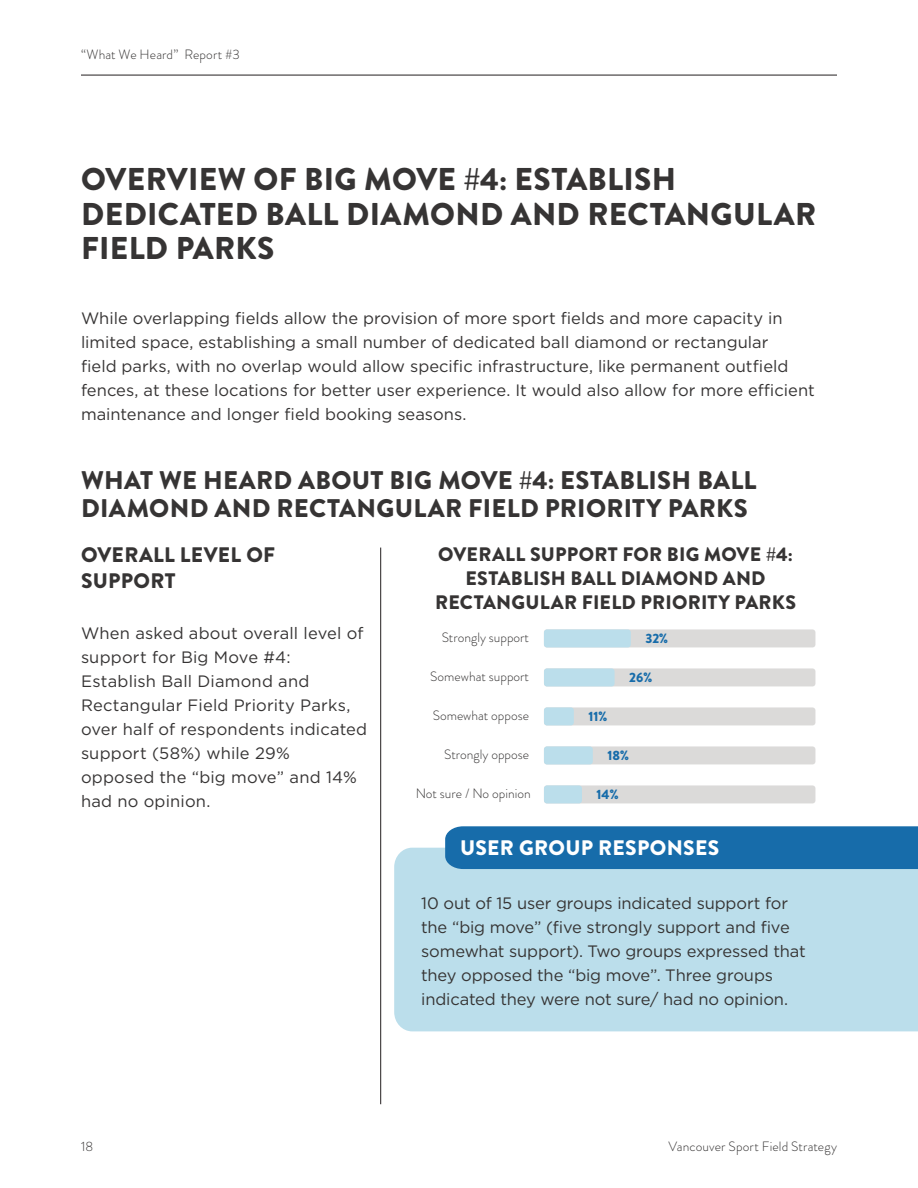
<style>
.page{position:relative;width:918px;height:1188px;background:#fff}
.page>*{position:absolute;margin:0;border:0;box-sizing:border-box;transform-origin:0 0}
.Heading_3{font:900 31.5px/34.5px "Brandon Grotesque";letter-spacing:.01em;color:#363434}
.Heading_4{font:900 25.5px/28.5px "Brandon Grotesque";letter-spacing:.01em;color:#363434}
.Heading_5{font:900 21px/25.5px "Brandon Grotesque";letter-spacing:.015em;color:#363434}
.Call_Out_Box_Heading{font:900 21px "Brandon Grotesque";letter-spacing:.015em;color:#fff}
.Graph_Heading{font:900 19.5px/24px "Brandon Grotesque";letter-spacing:.015em;color:#363434;text-align:center}
.Body_Copy{font:16.5px/24px "Gotham";letter-spacing:.005em;color:#363434}
.Call_Out_Box_Text{font:16.5px/24px "Gotham";letter-spacing:-.01em;color:#363434}
.t1{font:300 13.5px "Brandon Grotesque";color:#363434}
.t2{font:900 13.5px "Brandon Grotesque";color:#176caa}
</style>
<div class="page">
<hr style="left:81px;top:75px;width:756px;height:1px;background:#231f20">
<hr style="left:380px;top:548px;width:1px;height:556px;background:#231f20">
<div style="left:394px;top:848px;width:524px;height:183px;background:#bbdeeb"></div>
<div style="left:445px;top:826px;width:473px;height:43px;background:#176caa"></div>
<div style="left:544px;top:707px;width:271px;height:18px;background:#dbdad9;border-radius:3px"></div>
<div style="left:544px;top:629px;width:271px;height:18px;background:#dbdad9;border-radius:3px"></div>
<div style="left:544px;top:668px;width:271px;height:18px;background:#dbdad9;border-radius:3px"></div>
<div style="left:544px;top:746px;width:271px;height:18px;background:#dbdad9;border-radius:3px"></div>
<div style="left:544px;top:785px;width:271px;height:18px;background:#dbdad9;border-radius:3px"></div>
<div style="left:544px;top:668px;width:71px;height:18px;background:#bbdeeb;border-radius:3px"></div>
<div style="left:544px;top:746px;width:49px;height:18px;background:#bbdeeb;border-radius:3px"></div>
<div style="left:544px;top:785px;width:38px;height:18px;background:#bbdeeb;border-radius:3px"></div>
<div style="left:544px;top:629px;width:87px;height:18px;background:#bbdeeb;border-radius:3px"></div>
<div style="left:544px;top:707px;width:30px;height:18px;background:#bbdeeb;border-radius:3px"></div>
<p class="t1" style="left:81px;top:46px;width:160px">“What We Heard” Report #3</p>
<p class="Heading_3" style="left:81px;top:162px;width:736px">OVERVIEW OF BIG MOVE #4: ESTABLISH<br>DEDICATED BALL DIAMOND AND RECTANGULAR<br>FIELD PARKS</p>
<p class="Body_Copy" style="left:81px;top:305px;width:735px">While overlapping fields allow the provision of more sport fields and more capacity in limited space, establishing a small number of dedicated ball diamond or rectangular<br>field parks, with no overlap would allow specific infrastructure, like permanent outfield fences, at these locations for better user experience. It would also allow for more efficient maintenance and longer field booking seasons.</p>
<p class="Heading_4" style="left:81px;top:466px;width:677px">WHAT WE HEARD ABOUT BIG MOVE #4: ESTABLISH BALL<br>DIAMOND AND RECTANGULAR FIELD PRIORITY PARKS</p>
<p class="Heading_5" style="left:81px;top:543px;width:195px">OVERALL LEVEL OF<br>SUPPORT</p>
<p class="Body_Copy" style="left:81px;top:621px;width:288px">When asked about overall level of support for Big Move #4:<br>Establish Ball Diamond and<br>Rectangular Field Priority Parks, over half of respondents indicated support (58%) while 29% opposed the “big move” and 14% had no opinion.</p>
<p class="Graph_Heading" style="left:435px;top:543px;width:362px">OVERALL SUPPORT FOR BIG MOVE #4:<br>ESTABLISH BALL DIAMOND AND<br>RECTANGULAR FIELD PRIORITY PARKS</p>
<p class="t1" style="left:442px;top:629px;width:89px">Strongly support</p>
<p class="t2" style="left:645px;top:629px;width:24px">32%</p>
<p class="t1" style="left:430px;top:667px;width:100px">Somewhat support</p>
<p class="t2" style="left:629px;top:668px;width:25px">26%</p>
<p class="t1" style="left:433px;top:706px;width:98px">Somewhat oppose</p>
<p class="t2" style="left:588px;top:707px;width:20px">11%</p>
<p class="t1" style="left:444px;top:745px;width:86px">Strongly oppose</p>
<p class="t2" style="left:608px;top:746px;width:23px">18%</p>
<p class="t1" style="left:416px;top:785px;width:117px">Not sure / No opinion</p>
<p class="t2" style="left:597px;top:785px;width:24px">14%</p>
<p class="Call_Out_Box_Heading" style="left:460px;top:833px;width:261px">USER GROUP RESPONSES</p>
<p class="Call_Out_Box_Text" style="left:421px;top:891px;width:386px">10 out of 15 user groups indicated support for the “big move” (five strongly support and five somewhat support). Two groups expressed that they opposed the “big move”. Three groups indicated they were not sure/ had no opinion.</p>
<p class="t1" style="left:81px;top:1137px;width:14px">18</p>
<p class="t1" style="left:669px;top:1137px;width:170px">Vancouver Sport Field Strategy</p>
</div>
